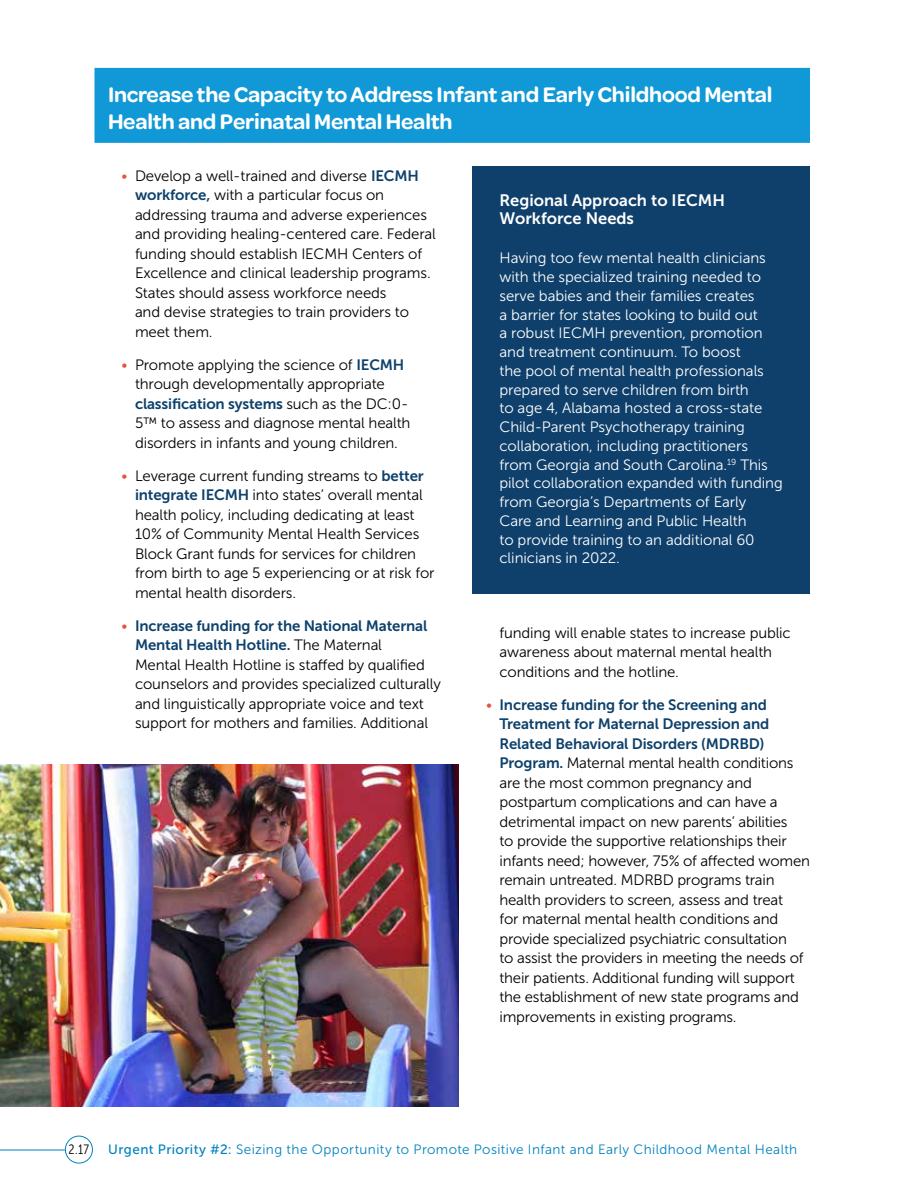
<style>
.page{position:relative;width:918px;height:1188px;background:#fff}
.page>*{position:absolute;margin:0;border:0;box-sizing:border-box;transform-origin:0 0}
.t1{font:600 22.5px/27px "Omnes";letter-spacing:-.01em;color:#fff}
.t2{font:16.5px/18.8px "Museo Sans 700";color:#fff}
.t3{font:15px/19.5px "Museo Sans 300";letter-spacing:-.01em;color:#000}
.t4{font:15px/18.8px "Museo Sans 300";letter-spacing:-.005em;color:#fff}
.t5{font:15px/19.5px "Museo Sans 700";letter-spacing:-.01em;color:#0e416b}
.t6{font:13.5px "Museo Sans 300";letter-spacing:.03em;color:#0083bf}
.t7{font:13.5px "Museo Sans Cond 300";color:#000}
.s1{color:#e9513d}
.s2{font-family:"Museo Sans 700";color:#0e416b}
.s3{font-family:"Museo Sans 300";color:#000}
.s4{font-family:"Museo Sans 300";color:#e9513d}
.s5{font-family:"Museo Sans 500"}
</style>
<div class="page">
<div style="left:65px;top:1136px;width:28px;height:27px;border:1px solid #0083bf;border-radius:50%"></div>
<hr style="left:0;top:1150px;width:65px;height:1px;background:#0083bf">
<div style="left:94px;top:68px;width:716px;height:75px;background:#1099d6"></div>
<img style="left:0;top:765px;width:459px;height:342px">
<div style="left:472px;top:166px;width:338px;height:90px;background:#0f406b"></div>
<div style="left:472px;top:225px;width:338px;height:369px;background:#0f406b"></div>
<h1 class="t1" style="left:108px;top:80px;width:666px">Increase the Capacity to Address Infant and Early Childhood Mental<br>Health and Perinatal Mental Health</h1>
<p class="t3" style="left:135px;top:166px;width:302px;text-indent:-14px"><span class="s1">•</span> Develop a well-trained and diverse <span class="s2">IECMH workforce,</span> with a particular focus on addressing trauma and adverse experiences and providing healing-centered care. Federal funding should establish IECMH Centers of Excellence and clinical leadership programs.<br>States should assess workforce needs<br>and devise strategies to train providers to meet them.</p>
<p class="t3" style="left:122px;top:355px;width:284px;text-align:center"><span class="s1">•</span> Promote applying the science of <span class="s2">IECMH </span>through developmentally appropriate</p>
<p class="t5" style="left:135px;top:394px;width:275px">classification systems <span class="s3">such as the DC:0-</span></p>
<p class="t3" style="left:135px;top:414px;width:277px">5™ to assess and diagnose mental health disorders in infants and young children.</p>
<p class="t3" style="left:135px;top:466px;width:301px;text-indent:-14px"><span class="s1">•</span> Leverage current funding streams to <span class="s2">better integrate IECMH</span> into states’ overall mental health policy, including dedicating at least 10% of Community Mental Health Services Block Grant funds for services for children from birth to age 5 experiencing or at risk for mental health disorders.</p>
<p class="t5" style="left:135px;top:616px;width:294px;text-indent:-14px"><span class="s4">•</span> Increase funding for the National Maternal<br>Mental Health Hotline. <span class="s3">The Maternal</span></p>
<p class="t3" style="left:135px;top:655px;width:307px">Mental Health Hotline is staffed by qualified counselors and provides specialized culturally and linguistically appropriate voice and text support for mothers and families. Additional</p>
<p class="t2" style="left:500px;top:191px;width:227px">Regional Approach to IECMH<br>Workforce Needs</p>
<p class="t4" style="left:499px;top:249px;width:285px">Having too few mental health clinicians with the specialized training needed to serve babies and their families creates<br>a barrier for states looking to build out<br>a robust IECMH prevention, promotion and treatment continuum. To boost<br>the pool of mental health professionals prepared to serve children from birth<br>to age 4, Alabama hosted a cross-state Child-Parent Psychotherapy training collaboration, including practitioners from Georgia and South Carolina.<sup>19</sup> This pilot collaboration expanded with funding from Georgia’s Departments of Early<br>Care and Learning and Public Health<br>to provide training to an additional 60 clinicians in 2022.</p>
<p class="t3" style="left:500px;top:623px;width:293px">funding will enable states to increase public awareness about maternal mental health conditions and the hotline.</p>
<p class="t5" style="left:500px;top:695px;width:271px;text-indent:-14px"><span class="s4">•</span> Increase funding for the Screening and<br>Treatment for Maternal Depression and<br>Related Behavioral Disorders (MDRBD)</p>
<p class="t3" style="left:500px;top:753px;width:312px"><span class="s2">Program.</span> Maternal mental health conditions are the most common pregnancy and postpartum complications and can have a detrimental impact on new parents’ abilities<br>to provide the supportive relationships their infants need; however, 75% of affected women remain untreated. MDRBD programs train health providers to screen, assess and treat<br>for maternal mental health conditions and provide specialized psychiatric consultation<br>to assist the providers in meeting the needs of their patients. Additional funding will support the establishment of new state programs and improvements in existing programs.</p>
<p class="t7" style="left:69px;top:1142px;width:22px">2.17</p>
<p class="t6" style="left:108px;top:1142px;width:691px"><span class="s5">Urgent Priority #2:</span> Seizing the Opportunity to Promote Positive Infant and Early Childhood Mental Health</p>
</div>
